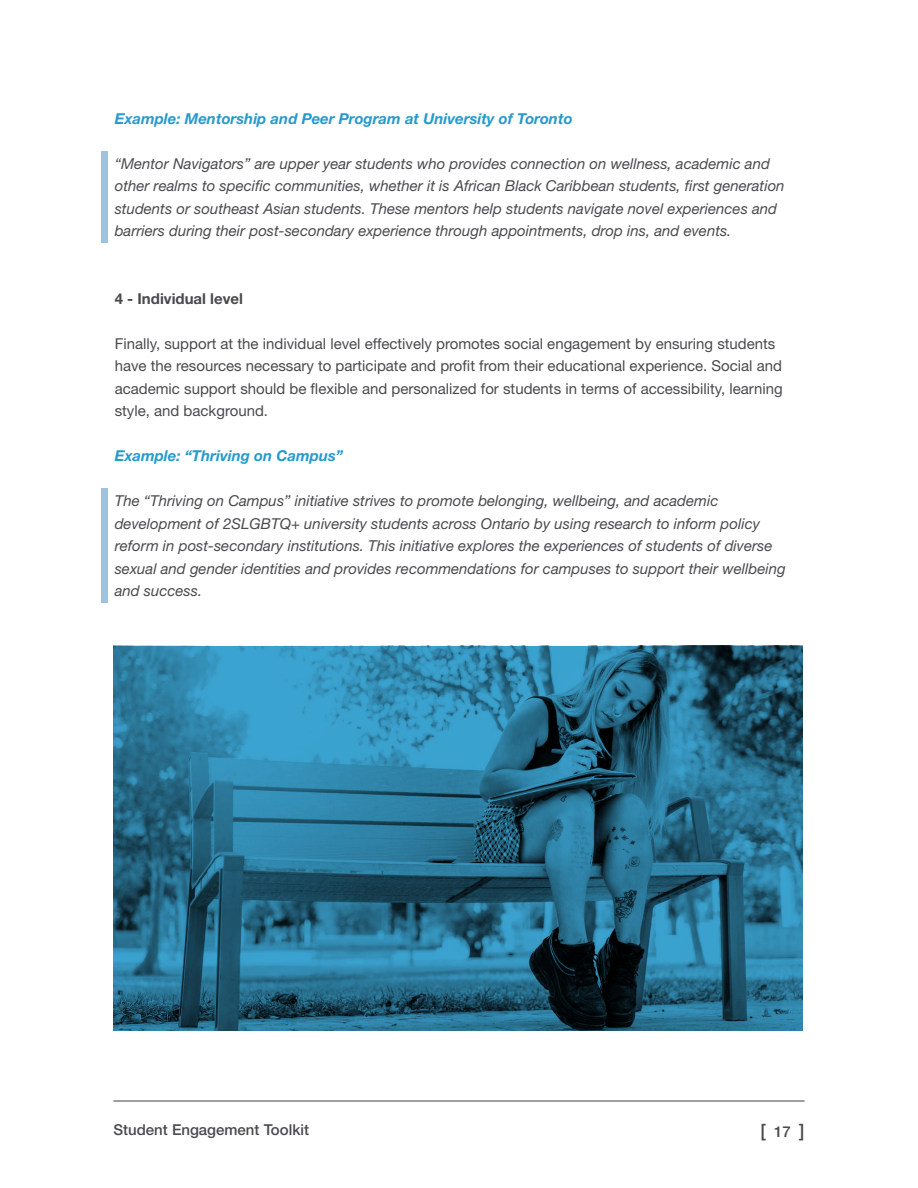
<style>
.page{position:relative;width:918px;height:1188px;background:#fff}
.page>*{position:absolute;margin:0;border:0;box-sizing:border-box;transform-origin:0 0}
.t1{font:500 18px "Helvetica Neue LT Std";color:#4a4a4d}
.t2{font:italic 15px/22.5px "Helvetica Neue LT Std";color:#4a4a4d}
.t3{font:15px/22.5px "Helvetica Neue LT Std";color:#4a4a4d}
.t4{font:italic 700 15px "Helvetica Neue LT Std";color:#269acd}
.t5{font:500 15px "Helvetica Neue LT Std";color:#4a4a4d}
.t6{font:700 15px "Helvetica Neue LT Std";color:#4a4a4d}
.s1{font-size:15px}
</style>
<div class="page">
<div style="left:101px;top:151px;width:7px;height:92px;background:#9bc3e2"></div>
<div style="left:101px;top:489px;width:7px;height:114px;background:#9bc3e2"></div>
<svg style="left:114px;top:646px;width:689px;height:384px;background:#276e8e"></svg>
<hr style="left:113px;top:1101px;width:692px;height:1px;background:#404040">
<p class="t4" style="left:115px;top:109px;width:459px">Example: Mentorship and Peer Program at University of Toronto</p>
<p class="t2" style="left:115px;top:152px;width:671px">“Mentor Navigators” are upper year students who provides connection on wellness, academic and other realms to specific communities, whether it is African Black Caribbean students, first generation students or southeast Asian students. These mentors help students navigate novel experiences and barriers during their post-secondary experience through appointments, drop ins, and events.</p>
<p class="t6" style="left:115px;top:289px;width:130px">4 - Individual level</p>
<p class="t3" style="left:115px;top:332px;width:670px">Finally, support at the individual level effectively promotes social engagement by ensuring students have the resources necessary to participate and profit from their educational experience. Social and academic support should be flexible and personalized for students in terms of accessibility, learning style, and background.</p>
<p class="t4" style="left:115px;top:447px;width:230px">Example: “Thriving on Campus”</p>
<p class="t2" style="left:115px;top:489px;width:673px">The “Thriving on Campus” initiative strives to promote belonging, wellbeing, and academic development of 2SLGBTQ+ university students across Ontario by using research to inform policy reform in post-secondary institutions. This initiative explores the experiences of students of diverse sexual and gender identities and provides recommendations for campuses to support their wellbeing and success.</p>
<p class="t5" style="left:113px;top:1121px;width:197px">Student Engagement Toolkit</p>
<p class="t1" style="left:761px;top:1120px;width:46px">[ <span class="s1">17</span> ]</p>
</div>
